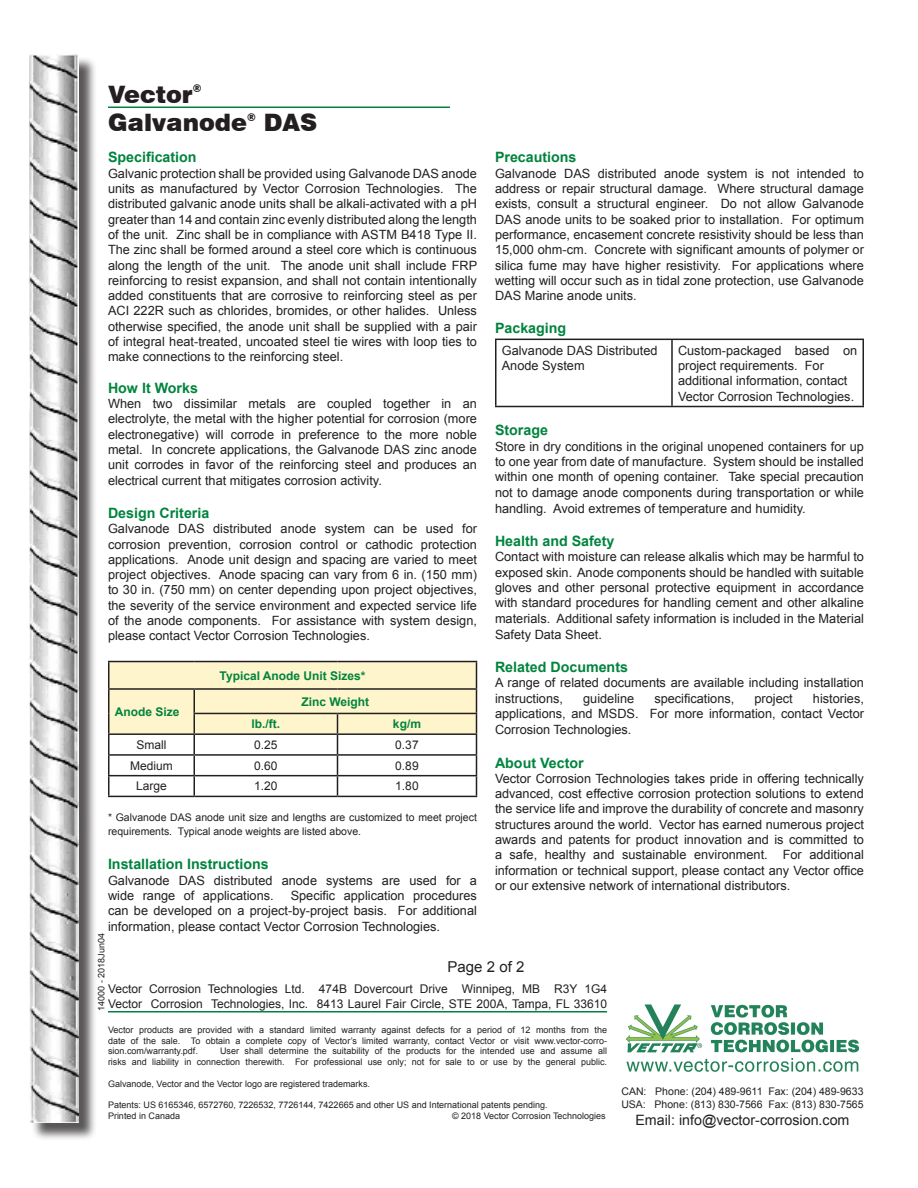
<style>
.page{position:relative;width:918px;height:1188px;background:#fff}
.page>*{position:absolute;margin:0;border:0;box-sizing:border-box;transform-origin:0 0}
.t1{font:900 24px "Swiss 721 BT";color:#231f20}
.t2{font:15px "Arial";color:#231f20}
.Paragraph_Style_2{font:700 14.25px "Arial";color:#00843d}
.t3{font:14.25px "Arial";color:#231f20}
.Level_1{font:12.75px/15.3px "Arial";color:#231f20;text-align:justify}
.Paragraph_Style_1{font:12.75px/15.3px "Arial";color:#231f20;text-align:justify}
.t4{font:12px "Arial";color:#231f20}
.t5{font:700 12px "Arial";color:#00843d}
.t6{font:10.5px/14.4px "Arial";color:#231f20}
.t7{font:900 10.5px "Swiss 721 BT";color:#231f20}
.t8{font:9px/10.8px "Arial";color:#231f20;text-align:justify}
</style>
<div class="page">
<div style="left:31px;top:56px;width:67px;height:1085px;background:#231f20;opacity:.75"></div>
<img style="left:29px;top:54px;width:50px;height:1068px">
<hr style="left:108px;top:106px;width:342px;height:2px;background:#00843d">
<hr style="left:108px;top:1011px;width:499px;height:1px;background:#00843d">
<hr style="left:108px;top:796px;width:86px;height:1px;background:#231f20">
<hr style="left:194px;top:796px;width:144px;height:1px;background:#231f20">
<hr style="left:338px;top:796px;width:139px;height:1px;background:#231f20">
<hr style="left:108px;top:661px;width:86px;height:1px;background:#231f20">
<hr style="left:194px;top:661px;width:144px;height:1px;background:#231f20">
<hr style="left:338px;top:661px;width:139px;height:1px;background:#231f20">
<svg style="left:108px;top:662px;width:369px;height:134px"></svg>
<hr style="left:108px;top:688px;width:86px;height:2px;background:#231f20">
<hr style="left:194px;top:688px;width:144px;height:2px;background:#231f20">
<hr style="left:338px;top:688px;width:139px;height:2px;background:#231f20">
<hr style="left:108px;top:690px;width:2px;height:23px;background:#231f20">
<hr style="left:108px;top:713px;width:2px;height:20px;background:#231f20">
<hr style="left:108px;top:733px;width:86px;height:2px;background:#231f20">
<hr style="left:495px;top:339px;width:177px;height:1px;background:#231f20">
<hr style="left:495px;top:340px;width:1px;height:66px;background:#231f20">
<hr style="left:672px;top:339px;width:192px;height:1px;background:#231f20">
<hr style="left:671px;top:340px;width:2px;height:66px;background:#231f20">
<hr style="left:862px;top:340px;width:2px;height:66px;background:#231f20">
<hr style="left:495px;top:406px;width:177px;height:1px;background:#231f20">
<hr style="left:672px;top:406px;width:192px;height:1px;background:#231f20">
<img style="left:626px;top:1004px;width:234px;height:68px">
<p class="t1" style="left:108px;top:79px;width:86px">Vector</p>
<p class="t7" style="left:193px;top:82px;width:10px">®</p>
<p class="t1" style="left:108px;top:108px;width:141px">Galvanode</p>
<p class="t7" style="left:247px;top:111px;width:10px">®</p>
<p class="t1" style="left:264px;top:108px;width:55px">DAS</p>
<p class="Paragraph_Style_2" style="left:108px;top:148px;width:90px">Specification</p>
<p class="Level_1" style="left:108px;top:166px;width:371px">Galvanic protection shall be provided using Galvanode DAS anode units as manufactured by Vector Corrosion Technologies. The distributed galvanic anode units shall be alkali-activated with a pH greater than 14 and contain zinc evenly distributed along the length of the unit. Zinc shall be in compliance with ASTM B418 Type II.<br>The zinc shall be formed around a steel core which is continuous along the length of the unit. The anode unit shall include FRP reinforcing to resist expansion, and shall not contain intentionally added constituents that are corrosive to reinforcing steel as per ACI 222R such as chlorides, bromides, or other halides. Unless otherwise specified, the anode unit shall be supplied with a pair of integral heat-treated, uncoated steel tie wires with loop ties to make connections to the reinforcing steel.</p>
<p class="Paragraph_Style_2" style="left:108px;top:378px;width:91px">How It Works</p>
<p class="Level_1" style="left:108px;top:396px;width:371px">When two dissimilar metals are coupled together in an electrolyte, the metal with the higher potential for corrosion (more electronegative) will corrode in preference to the more noble metal. In concrete applications, the Galvanode DAS zinc anode unit corrodes in favor of the reinforcing steel and produces an electrical current that mitigates corrosion activity.</p>
<p class="Paragraph_Style_2" style="left:108px;top:503px;width:103px">Design Criteria</p>
<p class="Level_1" style="left:108px;top:521px;width:371px">Galvanode DAS distributed anode system can be used for corrosion prevention, corrosion control or cathodic protection applications. Anode unit design and spacing are varied to meet project objectives. Anode spacing can vary from 6 in. (150 mm) to 30 in. (750 mm) on center depending upon project objectives, the severity of the service environment and expected service life of the anode components. For assistance with system design, please contact Vector Corrosion Technologies.</p>
<p class="t5" style="left:220px;top:667px;width:148px">Typical Anode Unit Sizes*</p>
<p class="t5" style="left:115px;top:704px;width:66px">Anode Size</p>
<p class="Paragraph_Style_2" style="left:495px;top:148px;width:83px">Precautions</p>
<p class="Level_1" style="left:495px;top:166px;width:371px">Galvanode DAS distributed anode system is not intended to address or repair structural damage. Where structural damage exists, consult a structural engineer. Do not allow Galvanode DAS anode units to be soaked prior to installation. For optimum performance, encasement concrete resistivity should be less than 15,000 ohm-cm. Concrete with significant amounts of polymer or silica fume may have higher resistivity. For applications where wetting will occur such as in tidal zone protection, use Galvanode DAS Marine anode units.</p>
<p class="Paragraph_Style_2" style="left:495px;top:318px;width:73px">Packaging</p>
<p class="Level_1" style="left:502px;top:343px;width:157px">Galvanode DAS Distributed<br>Anode System</p>
<p class="Level_1" style="left:678px;top:343px;width:181px">Custom-packaged based on project requirements. For</p>
<p class="Level_1" style="left:678px;top:373px;width:171px">additional information, contact</p>
<p class="Level_1" style="left:678px;top:389px;width:178px">Vector Corrosion Technologies.</p>
<p class="Paragraph_Style_2" style="left:495px;top:421px;width:55px">Storage</p>
<p class="Level_1" style="left:495px;top:439px;width:370px">Store in dry conditions in the original unopened containers for up to one year from date of manufacture. System should be installed within one month of opening container. Take special precaution not to damage anode components during transportation or while handling. Avoid extremes of temperature and humidity.</p>
<p class="Paragraph_Style_2" style="left:495px;top:532px;width:121px">Health and Safety</p>
<p class="Level_1" style="left:495px;top:549px;width:371px">Contact with moisture can release alkalis which may be harmful to exposed skin. Anode components should be handled with suitable gloves and other personal protective equipment in accordance with standard procedures for handling cement and other alkaline materials. Additional safety information is included in the Material Safety Data Sheet.</p>
<p class="Paragraph_Style_2" style="left:495px;top:658px;width:135px">Related Documents</p>
<p class="Level_1" style="left:495px;top:675px;width:370px">A range of related documents are available including installation instructions,</p>
<p class="Level_1" style="left:583px;top:691px;width:53px">guideline</p>
<p class="Level_1" style="left:654px;top:691px;width:82px">specifications,</p>
<p class="Level_1" style="left:755px;top:691px;width:40px">project</p>
<p class="Level_1" style="left:495px;top:691px;width:371px;line-height:15.8px;text-indent:318px">histories, applications, and MSDS. For more information, contact Vector Corrosion Technologies.</p>
<p class="Paragraph_Style_2" style="left:495px;top:753px;width:90px">About Vector</p>
<p class="Paragraph_Style_1" style="left:495px;top:771px;width:370px">Vector Corrosion Technologies takes pride in offering technically advanced, cost effective corrosion protection solutions to extend the service life and improve the durability of concrete and masonry structures around the world. Vector has earned numerous project awards and patents for product innovation and is committed to a safe, healthy and sustainable environment. For additional information or technical support, please contact any Vector office or our extensive network of international distributors.</p>
<p class="t5" style="left:301px;top:693px;width:69px">Zinc Weight</p>
<p class="t5" style="left:252px;top:716px;width:30px">lb./ft.</p>
<p class="t5" style="left:393px;top:716px;width:30px">kg/m</p>
<p class="t4" style="left:136px;top:737px;width:31px">Small</p>
<p class="t4" style="left:254px;top:737px;width:25px">0.25</p>
<p class="t4" style="left:395px;top:737px;width:25px">0.37</p>
<p class="t4" style="left:130px;top:758px;width:44px">Medium</p>
<p class="t4" style="left:254px;top:758px;width:25px">0.60</p>
<p class="t4" style="left:395px;top:758px;width:25px">0.89</p>
<p class="t4" style="left:136px;top:778px;width:32px">Large</p>
<p class="t4" style="left:254px;top:778px;width:25px">1.20</p>
<p class="t4" style="left:395px;top:778px;width:25px">1.80</p>
<p class="t6" style="left:108px;top:810px;width:370px">* Galvanode DAS anode unit size and lengths are customized to meet project requirements. Typical anode weights are listed above.</p>
<p class="Paragraph_Style_2" style="left:108px;top:855px;width:162px">Installation Instructions</p>
<p class="Level_1" style="left:108px;top:873px;width:370px">Galvanode DAS distributed anode systems are used for a wide range of applications.</p>
<p class="Level_1" style="left:108px;top:888px;width:370px;text-indent:183px">Specific application procedures can be developed on a project-by-project basis. For additional information, please contact Vector Corrosion Technologies.</p>
<p class="t8" style="left:96px;top:1011px;width:79px;rotate:-90deg">14000 - 2018Jun04</p>
<p class="t2" style="left:448px;top:957px;width:78px">Page 2 of 2</p>
<p class="t4" style="left:108px;top:981px;width:501px">Vector Corrosion Technologies Ltd. 474B Dovercourt Drive Winnipeg, MB R3Y 1G4</p>
<p class="t4" style="left:108px;top:995px;width:501px">Vector Corrosion Technologies, Inc. 8413 Laurel Fair Circle, STE 200A, Tampa, FL 33610</p>
<p class="t8" style="left:108px;top:1024px;width:501px">Vector products are provided with a standard limited warranty against defects for a period of 12 months from the date of the sale. To obtain a complete copy of Vector’s limited warranty, contact Vector or visit www.vector-corro&shy;sion.com/warranty.pdf.</p>
<p class="t8" style="left:108px;top:1046px;width:501px;text-align:right">User shall determine the suitability of the products for the intended use and assume all<br>risks and liability in connection therewith. For professional use only; not for sale to or use by the general public.</p>
<p class="t8" style="left:108px;top:1078px;width:264px">Galvanode, Vector and the Vector logo are registered trademarks.</p>
<p class="t8" style="left:108px;top:1100px;width:441px">Patents: US 6165346, 6572760, 7226532, 7726144, 7422665 and other US and International patents pending.</p>
<p class="t8" style="left:108px;top:1111px;width:74px">Printed in Canada</p>
<p class="t8" style="left:452px;top:1111px;width:155px">© 2018 Vector Corrosion Technologies</p>
<p class="t6" style="left:621px;top:1084px;width:244px">CAN: Phone: (204) 489-9611 Fax: (204) 489-9633</p>
<p class="t6" style="left:621px;top:1097px;width:244px">USA: Phone: (813) 830-7566 Fax: (813) 830-7565</p>
<p class="t3" style="left:635px;top:1111px;width:216px">Email: info@vector-corrosion.com</p>
</div>
